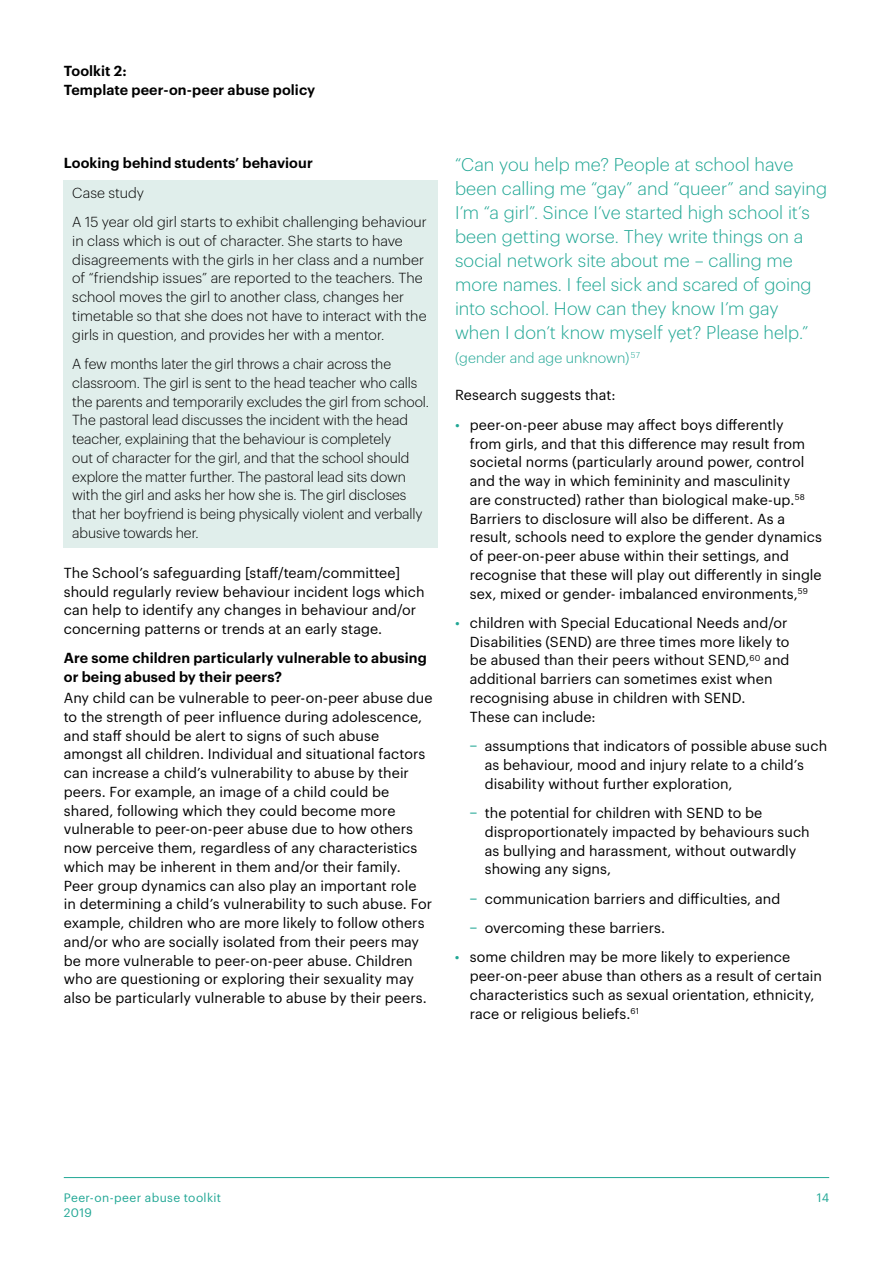
<style>
.page{position:relative;width:893px;height:1263px;background:#fff}
.page>*{position:absolute;margin:0;border:0;box-sizing:border-box;transform-origin:0 0}
.t1{font:300 18px/24px "Graphik";letter-spacing:.005em;color:#21a795}
.t2{font:14.25px/18.8px "Graphik";letter-spacing:.005em;color:#000}
.t3{font:300 14.25px/18.8px "Graphik";letter-spacing:-.005em;color:#000}
.t4{font:600 14.25px/19.5px "Graphik";letter-spacing:.01em;color:#000}
.t5{font:300 14.25px "Graphik";letter-spacing:.005em;color:#21a795}
.t6{font:12px/15px "Graphik";letter-spacing:.03em;color:#21a795}
.s1{color:#21a795}
</style>
<div class="page">
<div style="left:64px;top:180px;width:374px;height:367px;background:#e0eeeb"></div>
<hr style="left:64px;top:1177px;width:765px;height:1px;background:#21a795">
<p class="t4" style="left:64px;top:59px;width:253px">Toolkit 2:<br>Template peer-on-peer abuse policy</p>
<p class="t4" style="left:64px;top:152px;width:251px">Looking behind students’ behaviour</p>
<p class="t3" style="left:72px;top:177px;width:356px;line-height:29.4px">Case study<br>A 15 year old girl starts to exhibit challenging behaviour</p>
<p class="t3" style="left:72px;top:230px;width:356px">in class which is out of character. She starts to have disagreements with the girls in her class and a number of “friendship issues” are reported to the teachers. The school moves the girl to another class, changes her timetable so that she does not have to interact with the girls in question, and provides her with a mentor.</p>
<p class="t3" style="left:72px;top:353px;width:358px">A few months later the girl throws a chair across the classroom. The girl is sent to the head teacher who calls the parents and temporarily excludes the girl from school.<br>The pastoral lead discusses the incident with the head teacher, explaining that the behaviour is completely<br>out of character for the girl, and that the school should explore the matter further. The pastoral lead sits down with the girl and asks her how she is. The girl discloses that her boyfriend is being physically violent and verbally abusive towards her.</p>
<p class="t2" style="left:64px;top:562px;width:362px">The School’s safeguarding [staff/team/committee] should regularly review behaviour incident logs which can help to identify any changes in behaviour and/or concerning patterns or trends at an early stage.</p>
<p class="t4" style="left:64px;top:648px;width:365px;line-height:18.8px">Are some children particularly vulnerable to abusing or being abused by their peers?</p>
<p class="t2" style="left:64px;top:687px;width:370px">Any child can be vulnerable to peer-on-peer abuse due to the strength of peer influence during adolescence, and staff should be alert to signs of such abuse amongst all children. Individual and situational factors can increase a child’s vulnerability to abuse by their peers. For example, an image of a child could be shared, following which they could become more vulnerable to peer-on-peer abuse due to how others now perceive them, regardless of any characteristics which may be inherent in them and/or their family.<br>Peer group dynamics can also play an important role<br>in determining a child’s vulnerability to such abuse. For example, children who are more likely to follow others and/or who are socially isolated from their peers may be more vulnerable to peer-on-peer abuse. Children who are questioning or exploring their sexuality may also be particularly vulnerable to abuse by their peers.</p>
<p class="t1" style="left:455px;top:151px;width:374px">“Can you help me? People at school have been calling me “gay” and “queer” and saying I’m “a girl”. Since I’ve started high school it’s been getting worse. They write things on a social network site about me – calling me more names. I feel sick and scared of going into school. How can they know I’m gay when I don’t know myself yet? Please help.”</p>
<p class="t5" style="left:455px;top:347px;width:186px">(gender and age unknown) <sup>57</sup></p>
<p class="t2" style="left:455px;top:385px;width:162px">Research suggests that:</p>
<p class="t2" style="left:470px;top:414px;width:354px;text-indent:-15px"><span class="s1">•</span> peer-on-peer abuse may affect boys differently<br>from girls, and that this difference may result from societal norms (particularly around power, control and the way in which femininity and masculinity<br>are constructed) rather than biological make-up.<sup>58<br></sup>Barriers to disclosure will also be different. As a result, schools need to explore the gender dynamics of peer-on-peer abuse within their settings, and recognise that these will play out differently in single sex, mixed or gender- imbalanced environments,<sup>59</sup></p>
<p class="t2" style="left:470px;top:612px;width:321px;text-indent:-15px"><span class="s1">•</span> children with Special Educational Needs and/or Disabilities (SEND) are three times more likely to be abused than their peers without SEND,<sup>60</sup> and additional barriers can sometimes exist when recognising abuse in children with SEND.<br>These can include:</p>
<p class="t2" style="left:485px;top:735px;width:344px;text-indent:-15px"><span class="s1">−</span> assumptions that indicators of possible abuse such as behaviour, mood and injury relate to a child’s disability without further exploration,</p>
<p class="t2" style="left:485px;top:802px;width:326px;text-indent:-15px"><span class="s1">−</span> the potential for children with SEND to be disproportionately impacted by behaviours such as bullying and harassment, without outwardly showing any signs,</p>
<p class="t2" style="left:470px;top:882px;width:312px;line-height:29.4px"><span class="s1">−</span> communication barriers and difficulties, and <span class="s1">−</span> overcoming these barriers.</p>
<p class="t2" style="left:470px;top:947px;width:354px;text-indent:-15px"><span class="s1">•</span> some children may be more likely to experience peer-on-peer abuse than others as a result of certain characteristics such as sexual orientation, ethnicity, race or religious beliefs.<sup>61</sup></p>
<p class="t6" style="left:64px;top:1189px;width:159px">Peer-on-peer abuse toolkit<br>2019</p>
<p class="t6" style="left:817px;top:1189px;width:14px">14</p>
</div>
